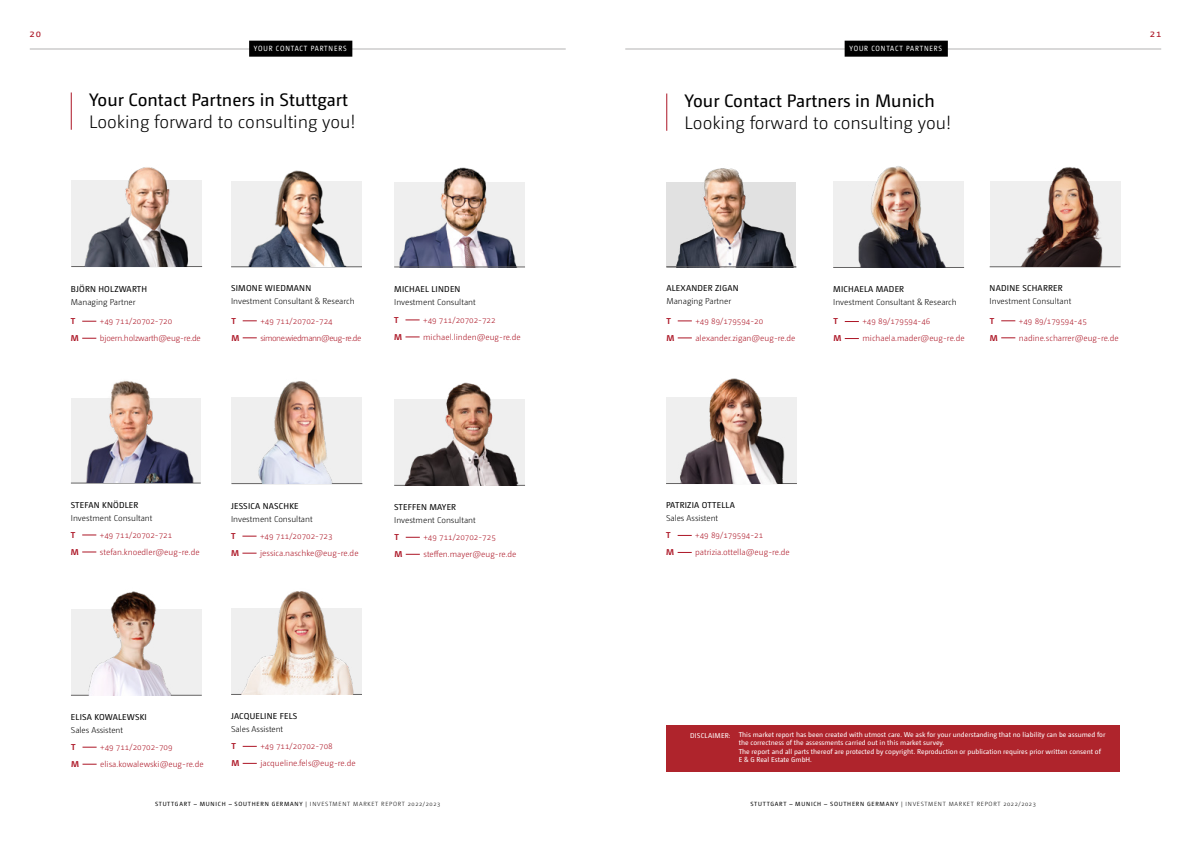
<style>
.page{position:relative;width:1191px;height:842px;background:#fff}
.page>*{position:absolute;margin:0;border:0;box-sizing:border-box;transform-origin:0 0}
.t1{font:300 18px "Camingo Dos Pro";color:#000}
.t2{font:18px "Camingo Dos";color:#000}
.t3{font:10px "Camingo Dos";color:#ac1525}
.t4{font:300 8.5px "Camingo Dos Pro";color:#ac1525}
.t5{font:300 8.5px "Camingo Dos Pro";color:#000}
.t6{font:8.5px "Camingo Dos";letter-spacing:.025em;color:#000}
.t7{font:300 8.5px "Camingo Dos Pro";letter-spacing:-.02em;color:#ac1525}
.t8{font:300 8.5px "Camingo Dos Pro";letter-spacing:-.05em;color:#ac1525}
.t9{font:700 8.5px "Camingo Dos";color:#ac1525}
.t10{font:7.5px "Camingo Dos";letter-spacing:.125em;color:#fff;scale:.9 1}
.t11{font:7px/8.4px "Camingo Dos";color:#fff}
.t12{font:7px "Camingo Dos";letter-spacing:.025em;color:#fff}
.t13{font:6px "Camingo Dos";letter-spacing:.125em;color:#000}
.s1{font-family:"Camingo Dos Pro";font-weight:300}
</style>
<div class="page">
<hr style="left:625px;top:49px;width:536px;height:1px;background:#b3b2b2">
<hr style="left:30px;top:49px;width:536px;height:1px;background:#b3b2b2">
<hr style="left:833px;top:267px;width:131px;height:1px;background:#646363">
<div style="left:833px;top:182px;width:131px;height:85px;background:#efefef"></div>
<img style="left:839px;top:166px;width:125px;height:101px">
<img style="left:704px;top:168px;width:39px;height:14px">
<hr style="left:71px;top:266px;width:131px;height:1px;background:#646363">
<div style="left:71px;top:181px;width:131px;height:85px;background:#efefef"></div>
<img style="left:77px;top:167px;width:125px;height:99px">
<img style="left:394px;top:167px;width:129px;height:100px">
<svg style="left:677px;top:552px;width:14px;height:1px"></svg>
<svg style="left:677px;top:535px;width:14px;height:1px"></svg>
<hr style="left:666px;top:483px;width:131px;height:1px;background:#646363">
<img style="left:666px;top:378px;width:131px;height:105px">
<hr style="left:394px;top:267px;width:131px;height:1px;background:#646363">
<hr style="left:989px;top:266px;width:131px;height:1px;background:#646363">
<div style="left:989px;top:181px;width:131px;height:85px;background:#efefef"></div>
<img style="left:1021px;top:167px;width:82px;height:99px">
<div style="left:844px;top:41px;width:104px;height:16px;background:#000"></div>
<div style="left:249px;top:41px;width:103px;height:16px;background:#000"></div>
<hr style="left:71px;top:92px;width:1px;height:38px;background:#ac1525">
<hr style="left:666px;top:94px;width:1px;height:37px;background:#ac1525">
<svg style="left:844px;top:338px;width:15px;height:1px"></svg>
<svg style="left:844px;top:321px;width:15px;height:1px"></svg>
<svg style="left:677px;top:338px;width:15px;height:1px"></svg>
<svg style="left:677px;top:321px;width:15px;height:1px"></svg>
<svg style="left:666px;top:182px;width:130px;height:85px;background:#aba5a3"></svg>
<hr style="left:666px;top:267px;width:130px;height:1px;background:#646363">
<svg style="left:82px;top:338px;width:14px;height:1px"></svg>
<svg style="left:82px;top:321px;width:14px;height:1px"></svg>
<svg style="left:405px;top:337px;width:14px;height:1px"></svg>
<svg style="left:405px;top:320px;width:14px;height:1px"></svg>
<svg style="left:1001px;top:337px;width:14px;height:1px"></svg>
<svg style="left:1001px;top:320px;width:14px;height:1px"></svg>
<svg style="left:243px;top:338px;width:14px;height:1px"></svg>
<svg style="left:243px;top:320px;width:14px;height:1px"></svg>
<hr style="left:231px;top:266px;width:131px;height:1px;background:#646363">
<div style="left:231px;top:181px;width:131px;height:85px;background:#efefef"></div>
<img style="left:248px;top:170px;width:98px;height:96px">
<svg style="left:82px;top:552px;width:14px;height:1px"></svg>
<svg style="left:82px;top:535px;width:14px;height:1px"></svg>
<hr style="left:71px;top:483px;width:130px;height:1px;background:#646363">
<svg style="left:242px;top:553px;width:14px;height:1px"></svg>
<svg style="left:242px;top:536px;width:14px;height:1px"></svg>
<hr style="left:231px;top:483px;width:131px;height:1px;background:#646363">
<div style="left:231px;top:398px;width:131px;height:85px;background:#efefef"></div>
<img style="left:249px;top:381px;width:113px;height:102px">
<svg style="left:406px;top:554px;width:14px;height:1px"></svg>
<svg style="left:406px;top:537px;width:14px;height:1px"></svg>
<hr style="left:394px;top:485px;width:131px;height:1px;background:#646363">
<img style="left:394px;top:382px;width:131px;height:103px">
<svg style="left:82px;top:764px;width:15px;height:1px"></svg>
<svg style="left:82px;top:747px;width:15px;height:1px"></svg>
<hr style="left:71px;top:695px;width:131px;height:1px;background:#646363">
<div style="left:71px;top:609px;width:131px;height:86px;background:#efefef"></div>
<img style="left:82px;top:591px;width:111px;height:104px">
<svg style="left:243px;top:763px;width:14px;height:1px"></svg>
<svg style="left:243px;top:746px;width:14px;height:1px"></svg>
<hr style="left:231px;top:694px;width:131px;height:1px;background:#646363">
<div style="left:231px;top:608px;width:131px;height:86px;background:#efefef"></div>
<img style="left:241px;top:591px;width:113px;height:103px">
<img style="left:71px;top:380px;width:130px;height:102px">
<div style="left:666px;top:725px;width:454px;height:46px;background:#af242c"></div>
<p class="t3" style="left:30px;top:27px;width:13px">20</p>
<p class="t3" style="left:1149px;top:27px;width:13px">21</p>
<p class="t10" style="left:254px;top:44px;width:104px">YOUR CONTACT PARTNERS</p>
<p class="t10" style="left:849px;top:44px;width:104px">YOUR CONTACT PARTNERS</p>
<h1 class="t2" style="left:89px;top:89px;width:260px">Your Contact Partners in Stuttgart</h1>
<h1 class="t1" style="left:89px;top:111px;width:268px">Looking forward to consulting you!</h1>
<p class="t6" style="left:71px;top:284px;width:78px">BJÖRN HOLZWARTH</p>
<p class="t5" style="left:71px;top:297px;width:66px">Managing Partner</p>
<p class="t9" style="left:71px;top:316px;width:6px">T</p>
<p class="t4" style="left:100px;top:316px;width:74px">+49 711/20702-720</p>
<p class="t9" style="left:71px;top:333px;width:9px">M</p>
<p class="t7" style="left:100px;top:333px;width:102px">bjoern.holzwarth@eug-re.de</p>
<p class="t6" style="left:231px;top:283px;width:82px">SIMONE WIEDMANN</p>
<p class="t5" style="left:231px;top:296px;width:125px">Investment Consultant &amp; Research</p>
<p class="t9" style="left:231px;top:316px;width:6px">T</p>
<p class="t4" style="left:260px;top:316px;width:74px">+49 711/20702-724</p>
<p class="t9" style="left:231px;top:333px;width:9px">M</p>
<p class="t8" style="left:260px;top:333px;width:102px">simone.wiedmann@eug-re.de</p>
<p class="t6" style="left:394px;top:284px;width:68px">MICHAEL LINDEN</p>
<p class="t5" style="left:394px;top:298px;width:83px">Investment Consultant</p>
<p class="t9" style="left:394px;top:315px;width:6px">T</p>
<p class="t4" style="left:423px;top:315px;width:74px">+49 711/20702-722</p>
<p class="t9" style="left:394px;top:332px;width:9px">M</p>
<p class="t4" style="left:423px;top:332px;width:99px">michael.linden@eug-re.de</p>
<p class="t6" style="left:71px;top:500px;width:69px">STEFAN KNÖDLER</p>
<p class="t5" style="left:71px;top:513px;width:83px">Investment Consultant</p>
<p class="t9" style="left:71px;top:530px;width:6px">T</p>
<p class="t4" style="left:100px;top:530px;width:74px">+49 711/20702-721</p>
<p class="t9" style="left:71px;top:547px;width:9px">M</p>
<p class="t4" style="left:100px;top:547px;width:101px">stefan.knoedler@eug-re.de</p>
<p class="t6" style="left:231px;top:501px;width:69px">JESSICA NASCHKE</p>
<p class="t5" style="left:231px;top:514px;width:83px">Investment Consultant</p>
<p class="t9" style="left:231px;top:531px;width:6px">T</p>
<p class="t4" style="left:260px;top:531px;width:74px">+49 711/20702-723</p>
<p class="t9" style="left:231px;top:548px;width:9px">M</p>
<p class="t4" style="left:260px;top:548px;width:100px">jessica.naschke@eug-re.de</p>
<p class="t6" style="left:394px;top:502px;width:64px">STEFFEN MAYER</p>
<p class="t5" style="left:394px;top:515px;width:83px">Investment Consultant</p>
<p class="t9" style="left:394px;top:532px;width:6px">T</p>
<p class="t4" style="left:423px;top:532px;width:74px">+49 711/20702-725</p>
<p class="t9" style="left:394px;top:549px;width:9px">M</p>
<p class="t4" style="left:423px;top:549px;width:95px">steffen.mayer@eug-re.de</p>
<p class="t6" style="left:71px;top:712px;width:77px">ELISA KOWALEWSKI</p>
<p class="t5" style="left:71px;top:725px;width:54px">Sales Assistent</p>
<p class="t9" style="left:71px;top:742px;width:6px">T</p>
<p class="t4" style="left:100px;top:742px;width:74px">+49 711/20702-709</p>
<p class="t9" style="left:71px;top:759px;width:9px">M</p>
<p class="t4" style="left:100px;top:759px;width:105px">elisa.kowalewski@eug-re.de</p>
<p class="t6" style="left:231px;top:711px;width:68px">JACQUELINE FELS</p>
<p class="t5" style="left:231px;top:724px;width:54px">Sales Assistent</p>
<p class="t9" style="left:231px;top:741px;width:6px">T</p>
<p class="t4" style="left:260px;top:741px;width:74px">+49 711/20702-708</p>
<p class="t9" style="left:231px;top:758px;width:9px">M</p>
<p class="t4" style="left:260px;top:758px;width:97px">jacqueline.fels@eug-re.de</p>
<h1 class="t2" style="left:684px;top:90px;width:251px">Your Contact Partners in Munich</h1>
<h1 class="t1" style="left:684px;top:112px;width:268px">Looking forward to consulting you!</h1>
<p class="t6" style="left:666px;top:283px;width:74px">ALEXANDER ZIGAN</p>
<p class="t5" style="left:666px;top:296px;width:66px">Managing Partner</p>
<p class="t9" style="left:666px;top:316px;width:6px">T</p>
<p class="t4" style="left:695px;top:316px;width:69px">+49 89/179594-20</p>
<p class="t9" style="left:666px;top:333px;width:9px">M</p>
<p class="t4" style="left:695px;top:333px;width:102px">alexander.zigan@eug-re.de</p>
<p class="t6" style="left:833px;top:284px;width:72px">MICHAELA MADER</p>
<p class="t5" style="left:833px;top:297px;width:125px">Investment Consultant &amp; Research</p>
<p class="t9" style="left:833px;top:316px;width:6px">T</p>
<p class="t4" style="left:862px;top:317px;width:69px">+49 89/179594-46</p>
<p class="t9" style="left:833px;top:333px;width:9px">M</p>
<p class="t4" style="left:862px;top:334px;width:104px">michaela.mader@eug-re.de</p>
<p class="t6" style="left:989px;top:283px;width:75px">NADINE SCHARRER</p>
<p class="t5" style="left:989px;top:296px;width:83px">Investment Consultant</p>
<p class="t9" style="left:990px;top:316px;width:6px">T</p>
<p class="t4" style="left:1019px;top:316px;width:69px">+49 89/179594-45</p>
<p class="t9" style="left:990px;top:333px;width:9px">M</p>
<p class="t4" style="left:1019px;top:333px;width:101px">nadine.scharrer@eug-re.de</p>
<p class="t6" style="left:666px;top:500px;width:70px">PATRIZIA OTTELLA</p>
<p class="t5" style="left:666px;top:513px;width:54px">Sales Assistent</p>
<p class="t9" style="left:666px;top:530px;width:6px">T</p>
<p class="t4" style="left:695px;top:531px;width:69px">+49 89/179594-21</p>
<p class="t9" style="left:666px;top:547px;width:9px">M</p>
<p class="t4" style="left:695px;top:548px;width:96px">patrizia.ottella@eug-re.de</p>
<p class="t12" style="left:690px;top:731px;width:42px">DISCLAIMER:</p>
<p class="t11" style="left:738px;top:730px;width:368px">This market report has been created with utmost care. We ask for your understanding that no liability can be assumed for the correctness of the assessments carried out in this market survey.<br>The report and all parts thereof are protected by copyright. Reproduction or publication requires prior written consent of E &amp; G Real Estate GmbH.</p>
<p class="t13" style="left:155px;top:800px;width:287px">STUTTGART – MUNICH – SOUTHERN GERMANY <span class="s1">| INVESTMENT MARKET REPORT 2022/2023</span></p>
<p class="t13" style="left:750px;top:800px;width:287px">STUTTGART – MUNICH – SOUTHERN GERMANY <span class="s1">| INVESTMENT MARKET REPORT 2022/2023</span></p>
</div>
